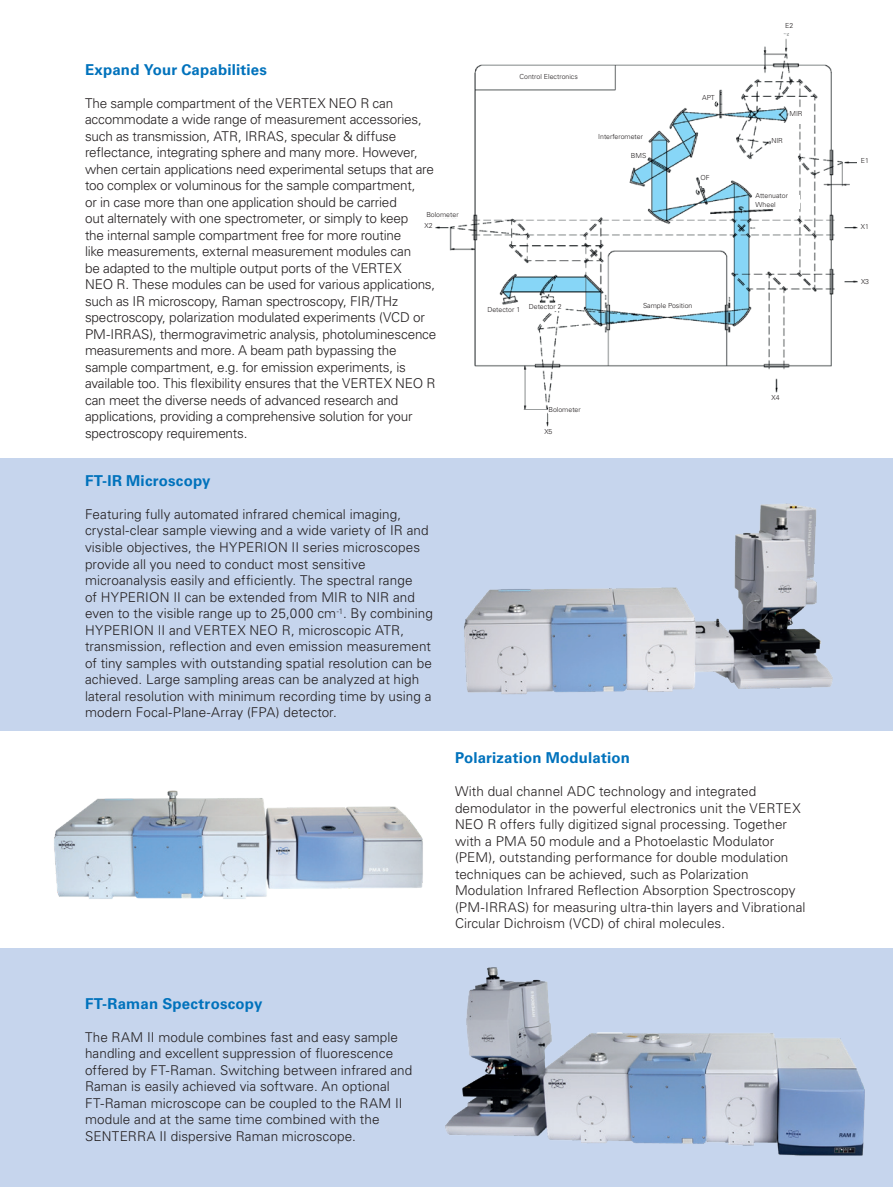
<style>
.page{position:relative;width:893px;height:1187px;background:#fff}
.page>*{position:absolute;margin:0;border:0;box-sizing:border-box;transform-origin:0 0}
.t1{font:700 15px "Univers LT Std";letter-spacing:.015em;color:#0072bc}
.t2{font:300 13.5px/16.5px "Univers LT Std";color:#231f20}
.t3{font:300 6.9px/8.4px "Univers LT Std";color:#231f20}
</style>
<div class="page">
<div style="left:0;top:948px;width:893px;height:238px;background:#c6d5ed"></div>
<img style="left:435px;top:33px;width:423px;height:394px">
<div style="left:0;top:458px;width:893px;height:272px;background:#c6d5ed"></div>
<img style="left:464px;top:503px;width:369px;height:192px">
<img style="left:54px;top:790px;width:369px;height:109px">
<img style="left:445px;top:967px;width:420px;height:189px">
<div style="left:529px;top:305px;width:35px;height:5px;background:#fff"></div>
<div style="left:487px;top:309px;width:35px;height:9px;background:#fff"></div>
<div style="left:643px;top:304px;width:53px;height:9px;background:#fff"></div>
<div style="left:548px;top:405px;width:44px;height:8px;background:#fff"></div>
<div style="left:767px;top:394px;width:39px;height:11px;background:#fff"></div>
<div style="left:857px;top:156px;width:34px;height:11px;background:#fff"></div>
<div style="left:756px;top:195px;width:43px;height:13px;background:#fff"></div>
<div style="left:598px;top:136px;width:48px;height:8px;background:#fff"></div>
<div style="left:631px;top:154px;width:15px;height:5px;background:#fff"></div>
<div style="left:700px;top:177px;width:18px;height:9px;background:#fff"></div>
<div style="left:771px;top:138px;width:18px;height:8px;background:#fff"></div>
<div style="left:789px;top:110px;width:14px;height:13px;background:#fff"></div>
<div style="left:680px;top:94px;width:35px;height:9px;background:#fff"></div>
<div style="left:520px;top:75px;width:65px;height:6px;background:#fff"></div>
<div style="left:426px;top:209px;width:35px;height:9px;background:#fff"></div>
<p class="t1" style="left:85px;top:61px;width:183px">Expand Your Capabilities</p>
<p class="t2" style="left:85px;top:95px;width:353px">The sample compartment of the VERTEX NEO R can accommodate a wide range of measurement accessories, such as transmission, ATR, IRRAS, specular &amp; diffuse reflectance, integrating sphere and many more. However, when certain applications need experimental setups that are too complex or voluminous for the sample compartment,<br>or in case more than one application should be carried<br>out alternately with one spectrometer, or simply to keep<br>the internal sample compartment free for more routine<br>like measurements, external measurement modules can<br>be adapted to the multiple output ports of the VERTEX<br>NEO R. These modules can be used for various applications, such as IR microscopy, Raman spectroscopy, FIR/THz spectroscopy, polarization modulated experiments (VCD or PM-IRRAS), thermogravimetric analysis, photoluminescence measurements and more. A beam path bypassing the sample compartment, e.g. for emission experiments, is available too. This flexibility ensures that the VERTEX NEO R can meet the diverse needs of advanced research and applications, providing a comprehensive solution for your spectroscopy requirements.</p>
<p class="t1" style="left:85px;top:472px;width:127px">FT-IR Microscopy</p>
<p class="t2" style="left:85px;top:506px;width:349px">Featuring fully automated infrared chemical imaging, crystal-clear sample viewing and a wide variety of IR and visible objectives, the HYPERION II series microscopes provide all you need to conduct most sensitive microanalysis easily and efficiently. The spectral range<br>of HYPERION II can be extended from MIR to NIR and even to the visible range up to 25,000 cm<sup>-1</sup>. By combining HYPERION II and VERTEX NEO R, microscopic ATR, transmission, reflection and even emission measurement of tiny samples with outstanding spatial resolution can be achieved. Large sampling areas can be analyzed at high lateral resolution with minimum recording time by using a modern Focal-Plane-Array (FPA) detector.</p>
<p class="t3" style="left:426px;top:210px;width:34px">Bolometer</p>
<p class="t3" style="left:425px;top:222px;width:10px">X2</p>
<p class="t3" style="left:520px;top:72px;width:60px">Control Electronics</p>
<p class="t3" style="left:598px;top:132px;width:46px">Interferometer</p>
<p class="t3" style="left:631px;top:151px;width:17px">BMS</p>
<p class="t3" style="left:702px;top:93px;width:14px">APT</p>
<p class="t3" style="left:700px;top:174px;width:11px">OF</p>
<p class="t3" style="left:487px;top:306px;width:34px">Detector 1</p>
<p class="t3" style="left:529px;top:302px;width:34px">Detector 2</p>
<p class="t3" style="left:548px;top:405px;width:34px">Bolometer</p>
<p class="t3" style="left:544px;top:427px;width:10px">X5</p>
<p class="t3" style="left:643px;top:301px;width:51px">Sample Position</p>
<p class="t3" style="left:785px;top:22px;width:10px">E2</p>
<p class="t3" style="left:789px;top:109px;width:15px">MIR</p>
<p class="t3" style="left:771px;top:137px;width:13px">NIR</p>
<p class="t3" style="left:756px;top:192px;width:34px">Attenuator<br>Wheel</p>
<p class="t3" style="left:771px;top:393px;width:10px">X4</p>
<p class="t1" style="left:85px;top:994px;width:179px">FT-Raman Spectroscopy</p>
<p class="t2" style="left:85px;top:1028px;width:329px">The RAM II module combines fast and easy sample handling and excellent suppression of fluorescence offered by FT-Raman. Switching between infrared and Raman is easily achieved via software. An optional FT-Raman microscope can be coupled to the RAM II module and at the same time combined with the SENTERRA II dispersive Raman microscope.</p>
<p class="t1" style="left:455px;top:748px;width:176px">Polarization Modulation</p>
<p class="t2" style="left:455px;top:783px;width:352px">With dual channel ADC technology and integrated demodulator in the powerful electronics unit the VERTEX NEO R offers fully digitized signal processing. Together with a PMA 50 module and a Photoelastic Modulator (PEM), outstanding performance for double modulation techniques can be achieved, such as Polarization Modulation Infrared Reflection Absorption Spectroscopy (PM-IRRAS) for measuring ultra-thin layers and Vibrational Circular Dichroism (VCD) of chiral molecules.</p>
<p class="t3" style="left:861px;top:156px;width:10px">E1</p>
<p class="t3" style="left:861px;top:222px;width:10px">X1</p>
<p class="t3" style="left:861px;top:278px;width:10px">X3</p>
</div>
